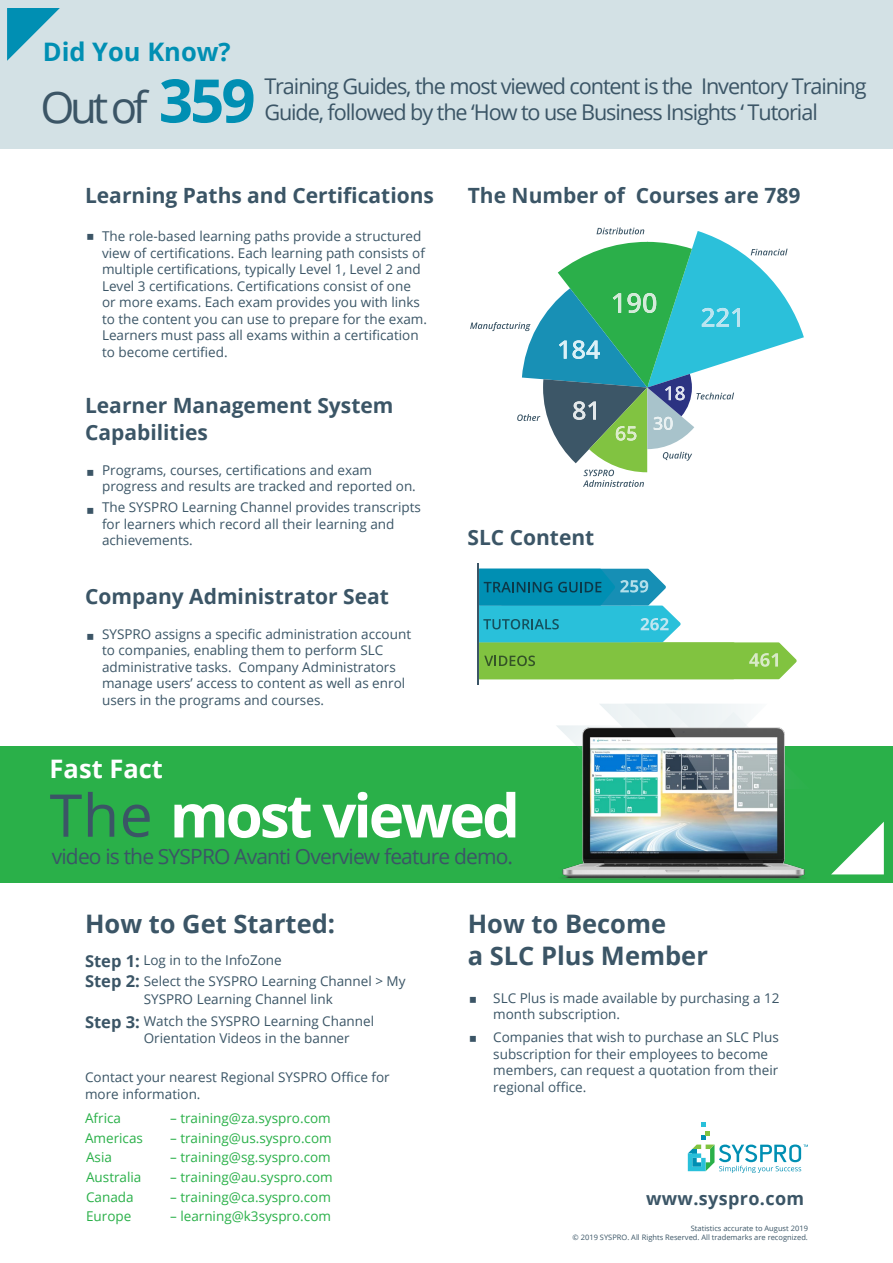
<style>
.page{position:relative;width:893px;height:1263px;background:#fff}
.page>*{position:absolute;margin:0;border:0;box-sizing:border-box;transform-origin:0 0}
.t1{font:700 60px "Open Sans";letter-spacing:-.05em;color:#fff}
.t2{font:700 60px "Open Sans";color:#008fb3}
.t3{font:43.65px "Open Sans";color:#3b5566}
.t4{font:700 25.5px "Open Sans";color:#3b5566}
.t5{font:700 25.5px "Open Sans";color:#008fb3}
.t6{font:700 25.5px "Open Sans";color:#fff}
.t7{font:21.6px "Open Sans";letter-spacing:-.05em;color:#3b5566}
.t8{font:700 21px/27px "Open Sans";color:#3b5566}
.t9{font:21px "Open Sans";letter-spacing:-.04em;color:#3b5566}
.t10{font:700 18px "Open Sans";letter-spacing:.02em;color:#3b5566}
.t11{font:13.5px/16.5px "Open Sans";color:#3b5566}
.t12{font:13.5px "Open Sans";color:#2ab049}
.t13{font:7.5px/9px "Open Sans";color:#3b5566;text-align:right}
.s1{font-weight:400;font-size:58.95px;color:#3b5566}
.s2{font-weight:700;font-size:16.5px}
</style>
<div class="page">
<div style="left:0;top:746px;width:893px;height:136px;background:#2ab049"></div>
<div style="left:0;top:0;width:893px;height:149px;background:#d3e1e5"></div>
<svg style="left:831px;top:822px;width:53px;height:52px"></svg>
<svg style="left:7px;top:8px;width:53px;height:53px"></svg>
<svg style="left:600px;top:704px;width:145px;height:4px"></svg>
<svg style="left:688px;top:1122px;width:120px;height:51px"></svg>
<img style="left:542px;top:708px;width:282px;height:175px">
<svg style="left:470px;top:227px;width:334px;height:260px"></svg>
<hr style="left:477px;top:563px;width:2px;height:122px;background:#3b5566">
<svg style="left:479px;top:569px;width:318px;height:110px"></svg>
<p class="t5" style="left:43px;top:34px;width:189px">Did You Know?</p>
<p class="t3" style="left:41px;top:77px;width:109px">Out of</p>
<p class="t2" style="left:159px;top:58px;width:98px">359</p>
<p class="t7" style="left:264px;top:71px;width:604px">Training Guides, the most viewed content is the Inventory Training</p>
<p class="t7" style="left:264px;top:97px;width:555px">Guide, followed by the ‘How to use Business Insights ‘ Tutorial</p>
<p class="t8" style="left:85px;top:182px;width:350px">Learning Paths and Certifications</p>
<p class="t11" style="left:102px;top:228px;width:326px">The role-based learning paths provide a structured view of certifications. Each learning path consists of multiple certifications, typically Level 1, Level 2 and Level 3 certifications. Certifications consist of one or more exams. Each exam provides you with links to the content you can use to prepare for the exam.<br>Learners must pass all exams within a certification to become certified.</p>
<p class="t8" style="left:85px;top:391px;width:310px">Learner Management System<br>Capabilities</p>
<p class="t11" style="left:102px;top:461px;width:315px">Programs, courses, certifications and exam progress and results are tracked and reported on.</p>
<p class="t11" style="left:102px;top:499px;width:320px">The SYSPRO Learning Channel provides transcripts for learners which record all their learning and achievements.</p>
<p class="t8" style="left:85px;top:582px;width:305px">Company Administrator Seat</p>
<p class="t11" style="left:102px;top:625px;width:311px">SYSPRO assigns a specific administration account to companies, enabling them to perform SLC administrative tasks. Company Administrators manage users’ access to content as well as enrol users in the programs and courses.</p>
<p class="t8" style="left:468px;top:182px;width:334px">The Number of Courses are 789</p>
<p class="t8" style="left:467px;top:523px;width:128px">SLC Content</p>
<p class="t6" style="left:50px;top:751px;width:115px">Fast Fact</p>
<p class="t1" style="left:50px;top:773px;width:472px"><span class="s1">The</span> most viewed</p>
<p class="t9" style="left:52px;top:842px;width:463px">video is the SYSPRO Avanti Overview feature demo.</p>
<p class="t4" style="left:85px;top:906px;width:252px">How to Get Started:</p>
<p class="t11" style="left:85px;top:951px;width:198px"><span class="s2">Step 1:</span> Log in to the InfoZone</p>
<p class="t11" style="left:144px;top:971px;width:263px;line-height:18px;text-indent:-59px"><span class="s2">Step 2:</span> Select the SYSPRO Learning Channel &gt; My<br>SYSPRO Learning Channel link</p>
<p class="t11" style="left:144px;top:1012px;width:232px;text-indent:-59px"><span class="s2">Step 3:</span> Watch the SYSPRO Learning Channel<br>Orientation Videos in the banner</p>
<p class="t11" style="left:85px;top:1068px;width:306px">Contact your nearest Regional SYSPRO Office for more information.</p>
<p class="t12" style="left:85px;top:1109px;width:37px">Africa</p>
<p class="t12" style="left:170px;top:1109px;width:162px">– training@za.syspro.com</p>
<p class="t12" style="left:85px;top:1128px;width:59px">Americas</p>
<p class="t12" style="left:170px;top:1128px;width:163px">– training@us.syspro.com</p>
<p class="t12" style="left:86px;top:1148px;width:27px">Asia</p>
<p class="t12" style="left:170px;top:1148px;width:162px">– training@sg.syspro.com</p>
<p class="t12" style="left:86px;top:1168px;width:57px">Australia</p>
<p class="t12" style="left:170px;top:1168px;width:164px">– training@au.syspro.com</p>
<p class="t12" style="left:86px;top:1187px;width:49px">Canada</p>
<p class="t12" style="left:170px;top:1187px;width:162px">– training@ca.syspro.com</p>
<p class="t12" style="left:86px;top:1207px;width:47px">Europe</p>
<p class="t12" style="left:170px;top:1207px;width:162px">– learning@k3syspro.com</p>
<p class="t4" style="left:468px;top:906px;width:200px">How to Become</p>
<p class="t4" style="left:468px;top:938px;width:242px">a SLC Plus Member</p>
<p class="t11" style="left:493px;top:989px;width:288px">SLC Plus is made available by purchasing a 12 month subscription.</p>
<p class="t11" style="left:493px;top:1029px;width:287px">Companies that wish to purchase an SLC Plus subscription for their employees to become members, can request a quotation from their regional office.</p>
<p class="t10" style="left:646px;top:1186px;width:160px">www.syspro.com</p>
<p class="t13" style="left:573px;top:1223px;width:237px">Statistics accurate to August 2019<br>© 2019 SYSPRO. All Rights Reserved. All trademarks are recognized.</p>
</div>
